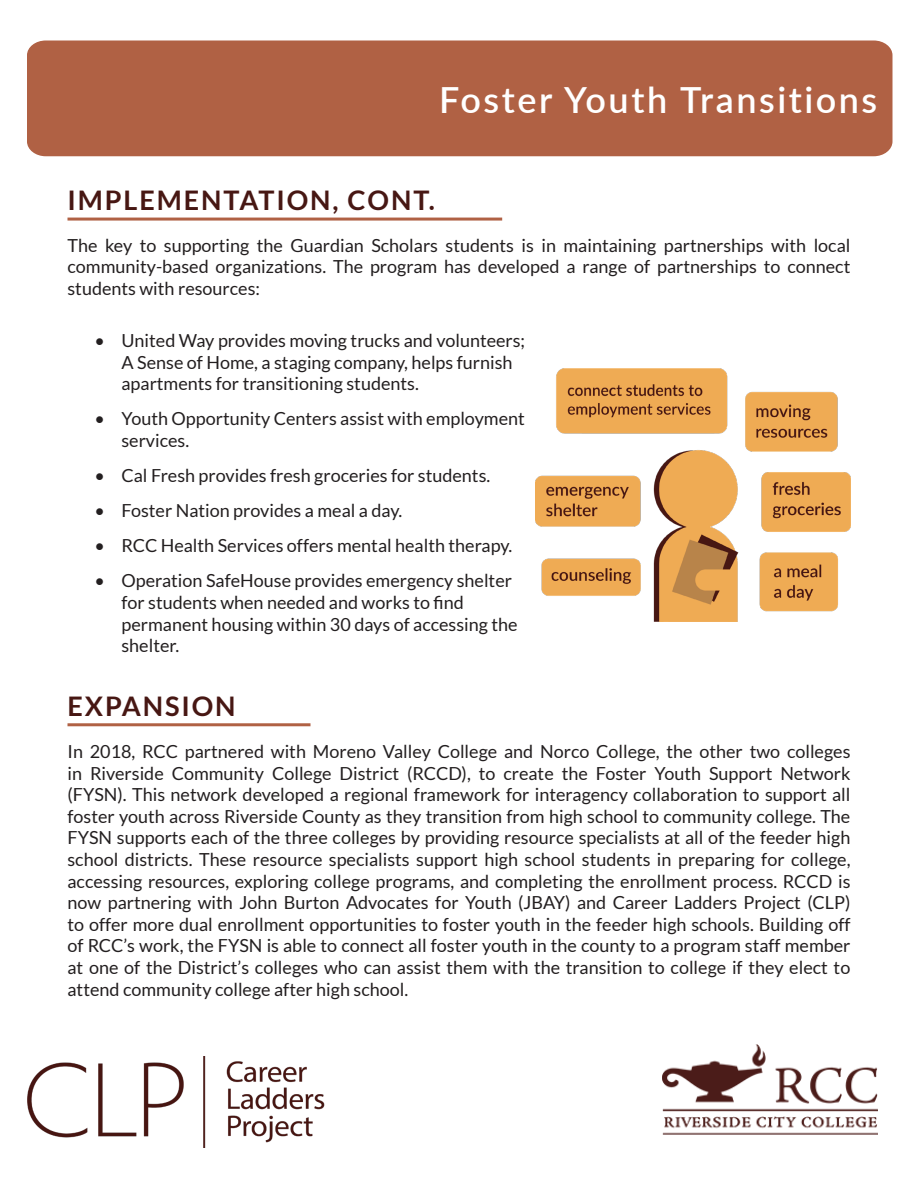
<style>
.page{position:relative;width:918px;height:1188px;background:#fff}
.page>*{position:absolute;margin:0;border:0;box-sizing:border-box;transform-origin:0 0}
.t1{font:600 36px "Lato";letter-spacing:.07em;color:#fff}
.t2{font:700 27px "Lato";letter-spacing:.07em;color:#471713}
.t3{font:18px/21.6px "Lato";color:#231f20}
</style>
<div class="page">
<div style="left:27px;top:40px;width:866px;height:117px;background:#b06144"></div>
<img style="left:535px;top:368px;width:315px;height:254px">
<hr style="left:68px;top:723px;width:242px;height:3px;background:#b06144">
<hr style="left:68px;top:218px;width:434px;height:3px;background:#b06144">
<img style="left:27px;top:1056px;width:297px;height:91px">
<img style="left:662px;top:1044px;width:215px;height:91px">
<p class="t1" style="left:439px;top:74px;width:440px">Foster Youth Transitions</p>
<p class="t2" style="left:68px;top:185px;width:369px">IMPLEMENTATION, CONT.</p>
<p class="t3" style="left:68px;top:234px;width:784px;text-align:justify">The key to supporting the Guardian Scholars students is in maintaining partnerships with local community-based organizations. The program has developed a range of partnerships to connect students with resources:</p>
<p class="t3" style="left:122px;top:330px;width:405px;text-indent:-27px">• United Way provides moving trucks and volunteers;<br>A Sense of Home, a staging company, helps furnish apartments for transitioning students.</p>
<p class="t3" style="left:122px;top:408px;width:405px;text-indent:-27px">• Youth Opportunity Centers assist with employment services.</p>
<p class="t3" style="left:94px;top:465px;width:397px">• Cal Fresh provides fresh groceries for students.</p>
<p class="t3" style="left:94px;top:500px;width:309px">• Foster Nation provides a meal a day.</p>
<p class="t3" style="left:94px;top:535px;width:419px">• RCC Health Services offers mental health therapy.</p>
<p class="t3" style="left:122px;top:570px;width:398px;text-indent:-27px">• Operation SafeHouse provides emergency shelter for students when needed and works to find permanent housing within 30 days of accessing the shelter.</p>
<p class="t2" style="left:68px;top:691px;width:170px">EXPANSION</p>
<p class="t3" style="left:68px;top:741px;width:785px;text-align:justify">In 2018, RCC partnered with Moreno Valley College and Norco College, the other two colleges in Riverside Community College District (RCCD), to create the Foster Youth Support Network (FYSN). This network developed a regional framework for interagency collaboration to support all foster youth across Riverside County as they transition from high school to community college. The FYSN supports each of the three colleges by providing resource specialists at all of the feeder high school districts. These resource specialists support high school students in preparing for college, accessing resources, exploring college programs, and completing the enrollment process. RCCD is now partnering with John Burton Advocates for Youth (JBAY) and Career Ladders Project (CLP) to offer more dual enrollment opportunities to foster youth in the feeder high schools. Building off of RCC’s work, the FYSN is able to connect all foster youth in the county to a program staff member at one of the District’s colleges who can assist them with the transition to college if they elect to attend community college after high school.</p>
</div>
